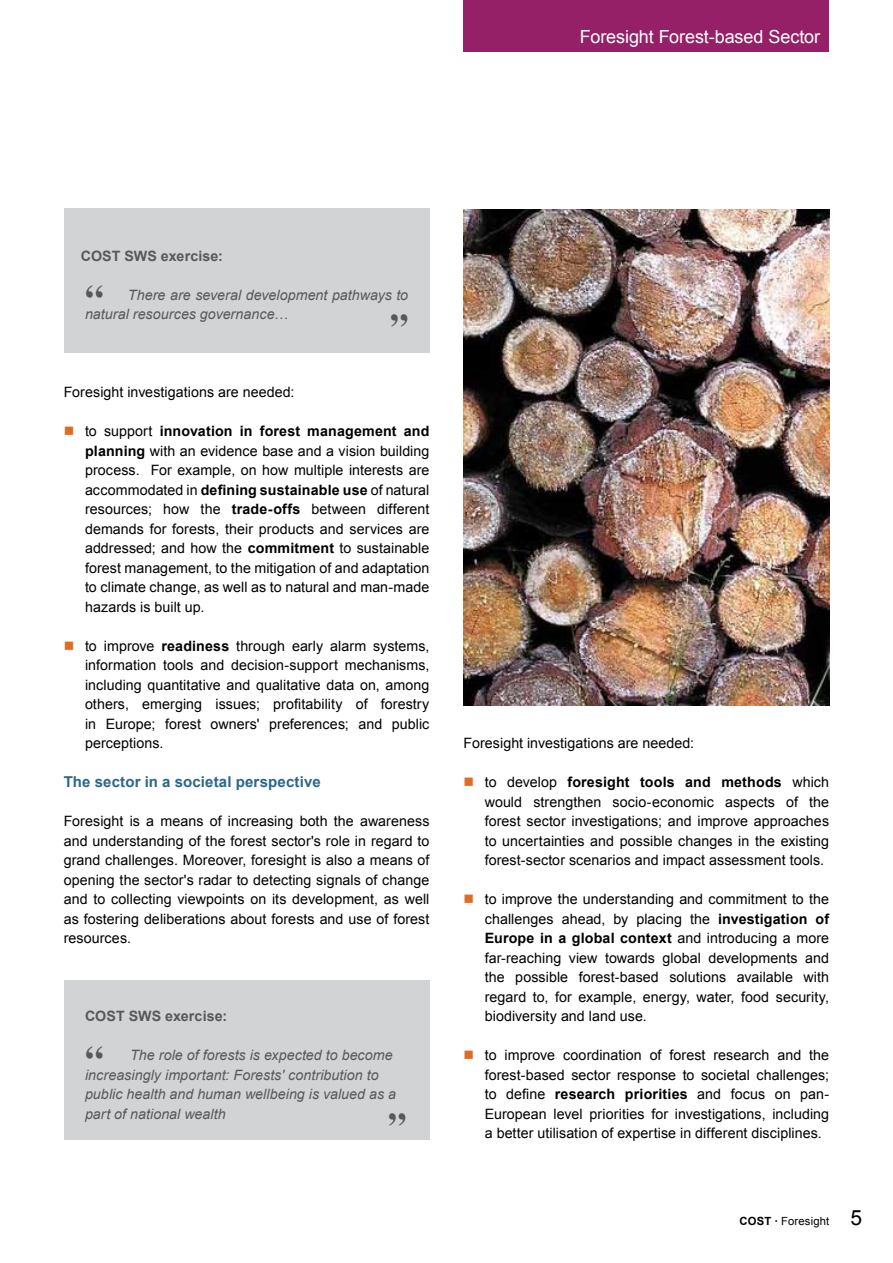
<style>
.page{position:relative;width:893px;height:1263px;background:#fff}
.page>*{position:absolute;margin:0;border:0;box-sizing:border-box;transform-origin:0 0}
.t1{font:700 36px "Times";color:#56585b}
.t2{font:18px "Arial";letter-spacing:-.005em;color:#fff}
.t3{font:700 15px "Arial";letter-spacing:.01em;color:#2a678b}
.t4{font:14.25px/19.5px "Arial";letter-spacing:.005em;color:#000;text-align:justify}
.t5{font:italic 14.25px/19.5px "Arial";letter-spacing:.005em;color:#56585b}
.t6{font:700 14.25px "Arial";letter-spacing:.005em;color:#56585b}
.t7{font:11.25px "Arial";letter-spacing:.015em;color:#000}
.s1{font-weight:700}
.s2{font-size:21px}
</style>
<div class="page">
<img style="left:463px;top:209px;width:366px;height:496px">
<div style="left:463px;top:0;width:366px;height:51px;background:#962067"></div>
<div style="left:64px;top:208px;width:365px;height:145px;background:#d1d3d4"></div>
<div style="left:64px;top:980px;width:365px;height:159px;background:#d1d3d4"></div>
<p class="t2" style="left:580px;top:25px;width:242px">Foresight Forest-based Sector</p>
<p class="t6" style="left:81px;top:246px;width:144px">COST SWS exercise:</p>
<h1 class="t1" style="left:85px;top:263px;width:19px">“</h1>
<p class="t5" style="left:85px;top:285px;width:325px;text-indent:43px">There are several development pathways to natural resources governance…</p>
<h1 class="t1" style="left:390px;top:292px;width:19px">”</h1>
<p class="t4" style="left:64px;top:382px;width:232px">Foresight investigations are needed:</p>
<p class="t4" style="left:85px;top:421px;width:346px">to support <span class="s1">innovation in forest management and planning</span> with an evidence base and a vision building process. For example, on how multiple interests are accommodated in <span class="s1">defining sustainable use</span> of natural resources; how the <span class="s1">trade-offs</span> between different demands for forests, their products and services are addressed; and how the <span class="s1">commitment</span> to sustainable forest management, to the mitigation of and adaptation to climate change, as well as to natural and man-made hazards is built up.</p>
<p class="t4" style="left:85px;top:636px;width:346px">to improve <span class="s1">readiness</span> through early alarm systems, information tools and decision-support mechanisms, including quantitative and qualitative data on, among others, emerging issues; profitability of forestry in Europe; forest owners' preferences; and public perceptions.</p>
<p class="t3" style="left:64px;top:772px;width:258px">The sector in a societal perspective</p>
<p class="t4" style="left:64px;top:811px;width:367px">Foresight is a means of increasing both the awareness and understanding of the forest sector's role in regard to grand challenges. Moreover, foresight is also a means of opening the sector's radar to detecting signals of change and to collecting viewpoints on its development, as well as fostering deliberations about forests and use of forest resources.</p>
<p class="t6" style="left:85px;top:1007px;width:144px">COST SWS exercise:</p>
<h1 class="t1" style="left:85px;top:1024px;width:19px">“</h1>
<p class="t5" style="left:85px;top:1045px;width:312px;text-indent:45px">The role of forests is expected to become increasingly important: Forests' contribution to public health and human wellbeing is valued as a part of national wealth</p>
<h1 class="t1" style="left:388px;top:1091px;width:19px">”</h1>
<p class="t4" style="left:463px;top:733px;width:232px">Foresight investigations are needed:</p>
<p class="t4" style="left:485px;top:772px;width:346px">to develop <span class="s1">foresight tools and methods</span> which would strengthen socio-economic aspects of the forest sector investigations; and improve approaches to uncertainties and possible changes in the existing forest-sector scenarios and impact assessment tools.</p>
<p class="t4" style="left:485px;top:889px;width:346px">to improve the understanding and commitment to the challenges ahead, by placing the <span class="s1">investigation of Europe in a global context</span> and introducing a more far-reaching view towards global developments and the possible forest-based solutions available with regard to, for example, energy, water, food security, biodiversity and land use.</p>
<p class="t4" style="left:485px;top:1045px;width:346px">to improve coordination of forest research and the forest-based sector response to societal challenges; to define <span class="s1">research priorities</span> and focus on pan-European level priorities for investigations, including a better utilisation of expertise in different disciplines.</p>
<p class="t7" style="left:740px;top:1213px;width:124px"><span class="s1">COST ·</span> Foresight <span class="s2">5</span></p>
</div>
